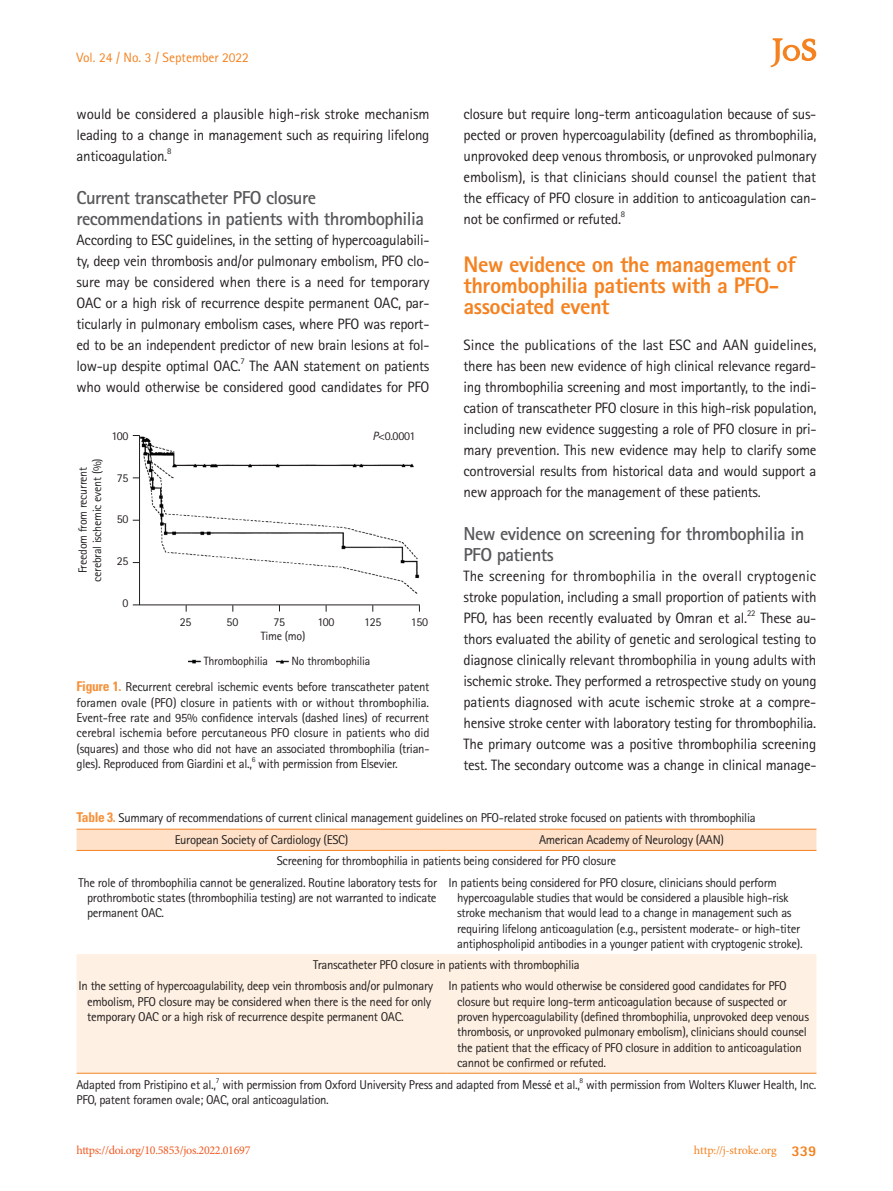
<style>
.page{position:relative;width:893px;height:1191px;background:#fff}
.page>*{position:absolute;margin:0;border:0;box-sizing:border-box;transform-origin:0 0}
.t1{font:800 22.5px/21px "Rotis Sans Serif Std";letter-spacing:-.02em;color:#f58220}
.t2{font:700 18.75px/21px "Rotis Sans Serif Std";letter-spacing:-.03em;color:#57585a}
.t3{font:15px/21px "Rotis Sans Serif Std";letter-spacing:-.02em;color:#231f20;text-align:justify}
.t4{font:13.5px "Rotis Sans Serif Std";color:#f58220}
.t5{font:12.75px/15.3px "Rotis Sans Serif Std";letter-spacing:-.025em;color:#231f20}
.t6{font:12px/14.4px "Rotis Sans Serif Std";letter-spacing:-.02em;color:#231f20;text-align:center}
.t7{font:12px "Minion Pro";letter-spacing:-.025em;color:#f15921}
.t8{font:12px "Minion Pro";letter-spacing:-.015em;color:#f58220}
.t9{font:8.7px "Rotis Sans Serif Std";color:#231f20}
.t10{font:7.5px "Rotis Sans Serif Std";color:#231f20}
.s1{font-style:italic}
.s2{font-family:"Univers LT Std";font-weight:700;font-stretch:condensed;font-size:13.5px;color:#f6923c}
.s3{font-family:"Rotis Sans Serif Std";font-weight:800;font-size:15px}
</style>
<div class="page">
<svg style="left:770px;top:38px;width:46px;height:29px"></svg>
<svg style="left:77px;top:829px;width:739px;height:21px;background:#fdddc2"></svg>
<div style="left:77px;top:954px;width:739px;height:118px;background:#fef0e2"></div>
<hr style="left:77px;top:828px;width:369px;height:1px;background:#f58220">
<hr style="left:446px;top:828px;width:370px;height:1px;background:#f58220">
<hr style="left:77px;top:850px;width:369px;height:1px;background:#f58220">
<hr style="left:446px;top:850px;width:370px;height:1px;background:#f58220">
<hr style="left:77px;top:1072px;width:369px;height:1px;background:#f58220">
<hr style="left:446px;top:1072px;width:370px;height:1px;background:#f58220">
<svg style="left:139px;top:435px;width:281px;height:170px"></svg>
<svg style="left:188px;top:659px;width:13px;height:5px"></svg>
<svg style="left:276px;top:659px;width:13px;height:5px"></svg>
<p class="t4" style="left:77px;top:50px;width:174px">Vol. 24 / No. 3 / September 2022</p>
<p class="t3" style="left:463px;top:103px;width:354px">closure but require long-term anticoagulation because of sus&shy;pected or proven hypercoagulability (defined as thrombophilia, unprovoked deep venous thrombosis, or unprovoked pulmonary embolism), is that clinicians should counsel the patient that the efficacy of PFO closure in addition to anticoagulation can&shy;not be confirmed or refuted.</p>
<p class="t3" style="left:77px;top:103px;width:355px">would be considered a plausible high-risk stroke mechanism leading to a change in management such as requiring lifelong anticoagulation.</p>
<p class="t9" style="left:167px;top:146px;width:6px">8</p>
<h2 class="t2" style="left:77px;top:186px;width:349px">Current transcatheter PFO closure recommendations in patients with thrombophilia</h2>
<p class="t3" style="left:77px;top:229px;width:354px">According to ESC guidelines, in the setting of hypercoagulabili&shy;ty, deep vein thrombosis and/or pulmonary embolism, PFO clo&shy;sure may be considered when there is a need for temporary OAC or a high risk of recurrence despite permanent OAC, par&shy;ticularly in pulmonary embolism cases, where PFO was report&shy;ed to be an independent predictor of new brain lesions at fol&shy;low-up despite optimal OAC.</p>
<p class="t9" style="left:621px;top:209px;width:6px">8</p>
<h1 class="t1" style="left:463px;top:254px;width:334px">New evidence on the management of thrombophilia patients with a PFO&shy;associated event</h1>
<p class="t3" style="left:463px;top:334px;width:355px">Since the publications of the last ESC and AAN guidelines, there has been new evidence of high clinical relevance regard&shy;ing thrombophilia screening and most importantly, to the indi&shy;cation of transcatheter PFO closure in this high-risk population, including new evidence suggesting a role of PFO closure in pri&shy;mary prevention. This new evidence may help to clarify some controversial results from historical data and would support a new approach for the management of these patients.</p>
<h2 class="t2" style="left:463px;top:522px;width:342px">New evidence on screening for thrombophilia in<br>PFO patients</h2>
<p class="t3" style="left:463px;top:565px;width:355px">The screening for thrombophilia in the overall cryptogenic stroke population, including a small proportion of patients with PFO, has been recently evaluated by Omran et al.</p>
<p class="t9" style="left:241px;top:356px;width:6px">7</p>
<p class="t3" style="left:77px;top:355px;width:354px;text-align:right">The AAN statement on patients<br>who would otherwise be considered good candidates for PFO</p>
<p class="t6" style="left:372px;top:428px;width:44px"><span class="s1">P</span>&lt;0.0001</p>
<p class="t6" style="left:111px;top:428px;width:19px">100</p>
<p class="t6" style="left:117px;top:470px;width:13px">75</p>
<p class="t6" style="left:117px;top:512px;width:13px">50</p>
<p class="t6" style="left:117px;top:554px;width:13px">25</p>
<p class="t6" style="left:123px;top:596px;width:7px">0</p>
<p class="t6" style="left:75px;top:582px;width:125px;rotate:-90deg">Freedom from recurrent cerebral ischemic event (%)</p>
<p class="t9" style="left:747px;top:608px;width:10px">22</p>
<p class="t3" style="left:463px;top:607px;width:355px;text-indent:297px">These au&shy;thors evaluated the ability of genetic and serological testing to diagnose clinically relevant thrombophilia in young adults with ischemic stroke. They performed a retrospective study on young patients diagnosed with acute ischemic stroke at a compre&shy;hensive stroke center with laboratory testing for thrombophilia.<br>The primary outcome was a positive thrombophilia screening test. The secondary outcome was a change in clinical manage-</p>
<p class="t5" style="left:175px;top:806px;width:582px;line-height:22px;text-indent:-98px"><span class="s2">Table 3.</span> Summary of recommendations of current clinical management guidelines on PFO-related stroke focused on patients with thrombophilia<br>European Society of Cardiology (ESC)</p>
<p class="t6" style="left:180px;top:614px;width:13px">25</p>
<p class="t6" style="left:227px;top:614px;width:13px">50</p>
<p class="t6" style="left:273px;top:614px;width:13px">75</p>
<p class="t6" style="left:317px;top:614px;width:19px">100</p>
<p class="t6" style="left:364px;top:614px;width:19px">125</p>
<p class="t6" style="left:411px;top:614px;width:19px">150</p>
<p class="t6" style="left:204px;top:624px;width:103px;line-height:24.8px;text-align:left;text-indent:57px">Time (mo)<br>Thrombophilia</p>
<p class="t6" style="left:292px;top:654px;width:80px">No thrombophilia</p>
<p class="t5" style="left:77px;top:679px;width:355px;text-align:justify"><span class="s2">Figure 1.</span> Recurrent cerebral ischemic events before transcatheter patent foramen ovale (PFO) closure in patients with or without thrombophilia.<br>Event-free rate and 95% confidence intervals (dashed lines) of recurrent cerebral ischemia before percutaneous PFO closure in patients who did (squares) and those who did not have an associated thrombophilia (trian&shy;gles). Reproduced from Giardini et al.,</p>
<p class="t10" style="left:252px;top:755px;width:5px">6</p>
<p class="t5" style="left:258px;top:756px;width:141px">with permission from Elsevier.</p>
<p class="t5" style="left:539px;top:832px;width:186px">American Academy of Neurology (AAN)</p>
<p class="t5" style="left:277px;top:853px;width:341px">Screening for thrombophilia in patients being considered for PFO closure</p>
<p class="t5" style="left:79px;top:874px;width:360px">The role of thrombophilia cannot be generalized. Routine laboratory tests for</p>
<p class="t5" style="left:87px;top:890px;width:351px">prothrombotic states (thrombophilia testing) are not warranted to indicate permanent OAC.</p>
<p class="t5" style="left:457px;top:874px;width:347px;text-indent:-9px">In patients being considered for PFO closure, clinicians should perform hypercoagulable studies that would be considered a plausible high-risk stroke mechanism that would lead to a change in management such as requiring lifelong anticoagulation (e.g., persistent moderate- or high-titer antiphospholipid antibodies in a younger patient with cryptogenic stroke).</p>
<p class="t5" style="left:79px;top:954px;width:503px;line-height:21.3px;text-indent:234px">Transcatheter PFO closure in patients with thrombophilia<br>In the setting of hypercoagulability, deep vein thrombosis and/or pulmonary</p>
<p class="t5" style="left:87px;top:993px;width:346px">embolism, PFO closure may be considered when there is the need for only temporary OAC or a high risk of recurrence despite permanent OAC.</p>
<p class="t5" style="left:457px;top:978px;width:353px;text-indent:-9px">In patients who would otherwise be considered good candidates for PFO closure but require long-term anticoagulation because of suspected or proven hypercoagulability (defined thrombophilia, unprovoked deep venous thrombosis, or unprovoked pulmonary embolism), clinicians should counsel the patient that the efficacy of PFO closure in addition to anticoagulation cannot be confirmed or refuted.</p>
<p class="t5" style="left:77px;top:1076px;width:141px">Adapted from Pristipino et al.,</p>
<p class="t10" style="left:216px;top:1075px;width:5px">7</p>
<p class="t5" style="left:222px;top:1076px;width:359px">with permission from Oxford University Press and adapted from Messé et al.,</p>
<p class="t10" style="left:580px;top:1075px;width:5px">8</p>
<p class="t5" style="left:586px;top:1076px;width:232px">with permission from Wolters Kluwer Health, Inc.</p>
<p class="t5" style="left:77px;top:1091px;width:254px">PFO, patent foramen ovale; OAC, oral anticoagulation.</p>
<p class="t7" style="left:77px;top:1142px;width:175px">https://doi.org/10.5853/jos.2022.01697</p>
<p class="t8" style="left:694px;top:1142px;width:124px">http://j-stroke.org <span class="s3">339</span></p>
</div>
